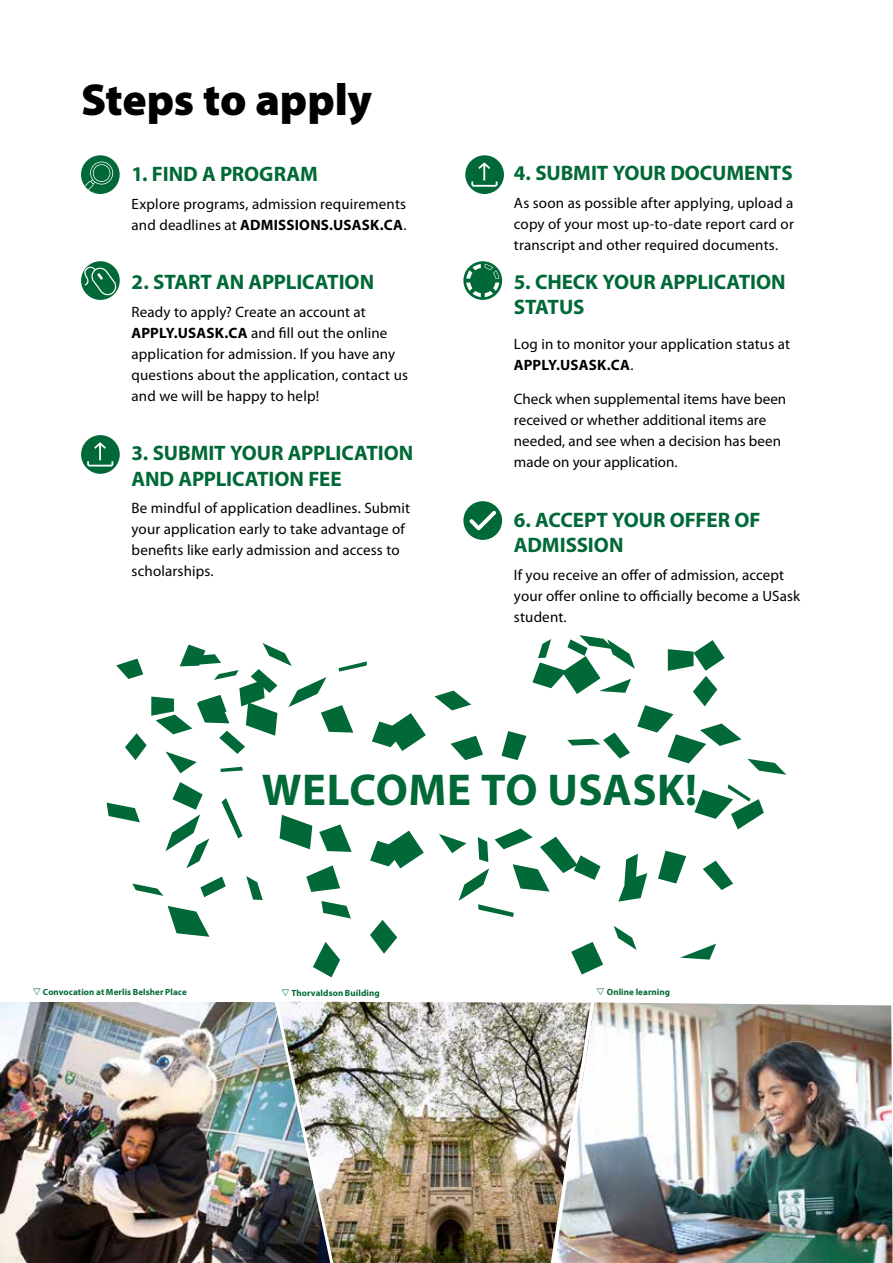
<style>
.page{position:relative;width:893px;height:1263px;background:#fff}
.page>*{position:absolute;margin:0;border:0;box-sizing:border-box;transform-origin:0 0}
.t1{font:900 45px "Myriad Pro";letter-spacing:-.005em;color:#000}
.t2{font:700 44.85px "Myriad Pro";letter-spacing:.01em;color:#006937}
.t3{font:700 21px/25.5px "Myriad Pro";letter-spacing:-.005em;color:#006937}
.t4{font:15px/21px "Myriad Pro";letter-spacing:.01em;color:#000}
.t5{font:700 9px "Myriad Pro";letter-spacing:.01em;color:#006937}
.s1{font-weight:700}
</style>
<div class="page">
<svg style="left:222px;top:798px;width:21px;height:40px"></svg>
<svg style="left:107px;top:803px;width:33px;height:19px"></svg>
<svg style="left:168px;top:906px;width:41px;height:31px"></svg>
<svg style="left:680px;top:944px;width:36px;height:16px"></svg>
<svg style="left:658px;top:851px;width:28px;height:32px"></svg>
<svg style="left:313px;top:942px;width:27px;height:35px"></svg>
<svg style="left:451px;top:736px;width:32px;height:24px"></svg>
<svg style="left:747px;top:759px;width:39px;height:16px"></svg>
<svg style="left:703px;top:861px;width:30px;height:29px"></svg>
<svg style="left:306px;top:865px;width:34px;height:27px"></svg>
<svg style="left:280px;top:815px;width:32px;height:34px"></svg>
<svg style="left:370px;top:920px;width:27px;height:34px"></svg>
<svg style="left:319px;top:824px;width:33px;height:28px"></svg>
<svg style="left:370px;top:831px;width:54px;height:37px"></svg>
<svg style="left:321px;top:901px;width:30px;height:17px"></svg>
<svg style="left:200px;top:876px;width:26px;height:21px"></svg>
<svg style="left:246px;top:876px;width:17px;height:24px"></svg>
<svg style="left:132px;top:883px;width:32px;height:13px"></svg>
<svg style="left:166px;top:782px;width:43px;height:86px"></svg>
<svg style="left:501px;top:731px;width:25px;height:29px"></svg>
<svg style="left:618px;top:854px;width:29px;height:48px"></svg>
<svg style="left:614px;top:926px;width:22px;height:24px"></svg>
<svg style="left:571px;top:942px;width:32px;height:32px"></svg>
<svg style="left:434px;top:691px;width:37px;height:19px"></svg>
<svg style="left:532px;top:635px;width:209px;height:128px"></svg>
<svg style="left:694px;top:784px;width:70px;height:45px"></svg>
<svg style="left:116px;top:643px;width:310px;height:130px"></svg>
<svg style="left:439px;top:828px;width:162px;height:89px"></svg>
<img style="left:0;top:1002px;width:271px;height:261px">
<img style="left:352px;top:1001px;width:190px;height:262px">
<div style="left:81px;top:155px;width:39px;height:39px;background:#006937;border-radius:50%"></div>
<svg style="left:83px;top:161px;width:30px;height:30px"></svg>
<svg style="left:81px;top:261px;width:39px;height:39px"></svg>
<svg style="left:84px;top:266px;width:32px;height:30px"></svg>
<svg style="left:81px;top:435px;width:39px;height:39px"></svg>
<svg style="left:87px;top:442px;width:26px;height:24px"></svg>
<div style="left:465px;top:155px;width:39px;height:39px;background:#006937;border-radius:50%"></div>
<svg style="left:471px;top:162px;width:27px;height:25px"></svg>
<svg style="left:463px;top:261px;width:39px;height:39px"></svg>
<svg style="left:466px;top:264px;width:33px;height:33px"></svg>
<div style="left:463px;top:501px;width:39px;height:39px;background:#006937;border-radius:50%"></div>
<svg style="left:469px;top:510px;width:28px;height:21px"></svg>
<img style="left:597px;top:1002px;width:296px;height:261px">
<img style="left:542px;top:1002px;width:55px;height:261px">
<img style="left:271px;top:1001px;width:81px;height:262px">
<h1 class="t1" style="left:81px;top:74px;width:293px">Steps to apply</h1>
<h3 class="t3" style="left:132px;top:161px;width:188px">1. FIND A PROGRAM</h3>
<p class="t4" style="left:132px;top:194px;width:276px">Explore programs, admission requirements and deadlines at <span class="s1">ADMISSIONS.USASK.CA</span>.</p>
<h3 class="t3" style="left:132px;top:269px;width:244px">2. START AN APPLICATION</h3>
<p class="t4" style="left:132px;top:302px;width:278px">Ready to apply? Create an account at <span class="s1">APPLY.USASK.CA</span> and fill out the online application for admission. If you have any questions about the application, contact us and we will be happy to help!</p>
<h3 class="t3" style="left:132px;top:440px;width:283px">3. SUBMIT YOUR APPLICATION<br>AND APPLICATION FEE</h3>
<p class="t4" style="left:132px;top:498px;width:280px">Be mindful of application deadlines. Submit your application early to take advantage of benefits like early admission and access to scholarships.</p>
<h3 class="t3" style="left:514px;top:160px;width:280px">4. SUBMIT YOUR DOCUMENTS</h3>
<p class="t4" style="left:514px;top:193px;width:281px;text-align:justify">As soon as possible after applying, upload a copy of your most up-to-date report card or transcript and other required documents.</p>
<h3 class="t3" style="left:514px;top:268px;width:273px">5. CHECK YOUR APPLICATION<br>STATUS</h3>
<p class="t4" style="left:514px;top:334px;width:278px">Log in to monitor your application status at<br><span class="s1">APPLY.USASK.CA</span>.</p>
<p class="t4" style="left:514px;top:389px;width:274px">Check when supplemental items have been received or whether additional items are needed, and see when a decision has been made on your application.</p>
<h3 class="t3" style="left:514px;top:506px;width:248px">6. ACCEPT YOUR OFFER OF<br>ADMISSION</h3>
<p class="t4" style="left:514px;top:565px;width:288px">If you receive an offer of admission, accept your offer online to officially become a USask student.</p>
<h2 class="t2" style="left:262px;top:760px;width:437px">WELCOME TO USASK!</h2>
<p class="t5" style="left:33px;top:986px;width:156px">▲ Convocation at Merlis Belsher Place</p>
<p class="t5" style="left:281px;top:987px;width:100px">▲ Thorvaldson Building</p>
<p class="t5" style="left:596px;top:986px;width:75px">▲ Online learning</p>
</div>
